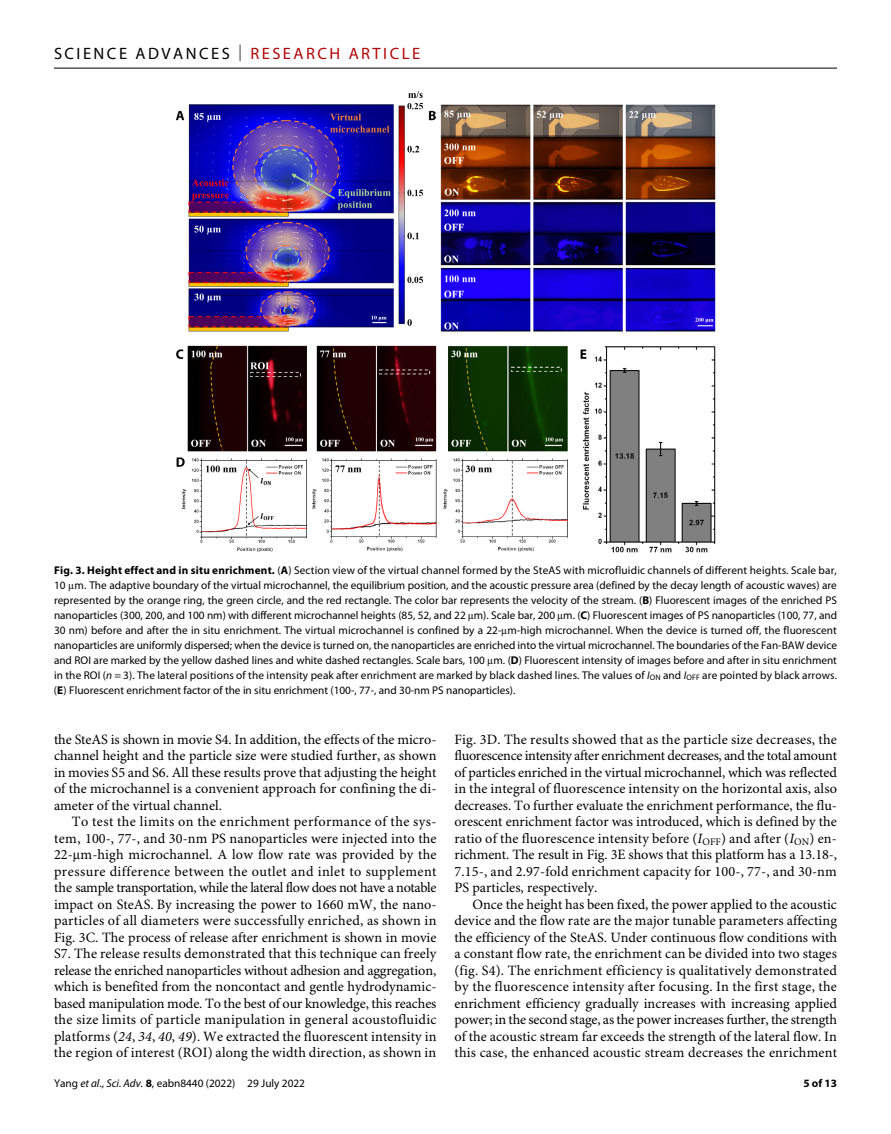
<style>
.page{position:relative;width:891px;height:1134px;background:#fff}
.page>*{position:absolute;margin:0;border:0;box-sizing:border-box;transform-origin:0 0}
.t1{font:16.5px "Myriad Pro";letter-spacing:.15em;color:#000}
.t2{font:14.25px/16.5px "Minion Pro";letter-spacing:.01em;color:#000;text-align:justify}
.t3{font:11.25px/15px "Myriad Pro";color:#000;text-align:justify}
.t4{font:700 11.25px "Myriad Pro";color:#000}
.s1{font-weight:300}
.s2{color:#b10508}
.s3{font-weight:700}
.s4{font-style:italic}
</style>
<div class="page">
<hr style="left:54px;top:68px;width:783px;height:1px;background:#000">
<img style="left:176px;top:91px;width:540px;height:461px">
<p class="t1" style="left:54px;top:40px;width:368px">SCIENCE ADVANCES <span class="s1">|</span> <span class="s2">RESEARCH ARTICLE</span></p>
<p class="t3" style="left:54px;top:563px;width:785px"><span class="s3">Fig. 3. Height effect and in situ enrichment.</span> (<span class="s3">A</span>) Section view of the virtual channel formed by the SteAS with microfluidic channels of different heights. Scale bar, 10 m. The adaptive boundary of the virtual microchannel, the equilibrium position, and the acoustic pressure area (defined by the decay length of acoustic waves) are represented by the orange ring, the green circle, and the red rectangle. The color bar represents the velocity of the stream. (<span class="s3">B</span>) Fluorescent images of the enriched PS nanoparticles (300, 200, and 100 nm) with different microchannel heights (85, 52, and 22 m). Scale bar, 200 m. (<span class="s3">C</span>) Fluorescent images of PS nanoparticles (100, 77, and 30 nm) before and after the in situ enrichment. The virtual microchannel is confined by a 22- m-high microchannel. When the device is turned off, the fluorescent nanoparticles are uniformly dispersed; when the device is turned on, the nanoparticles are enriched into the virtual microchannel. The boundaries of the Fan-BAW device and ROI are marked by the yellow dashed lines and white dashed rectangles. Scale bars, 100 m. (<span class="s3">D</span>) Fluorescent intensity of images before and after in situ enrichment in the ROI (<span class="s4">n</span> = 3). The lateral positions of the intensity peak after enrichment are marked by black dashed lines. The values of <span class="s4">I</span><sub>ON</sub> and <span class="s4">I</span><sub>OFF</sub> are pointed by black arrows. (<span class="s3">E</span>) Fluorescent enrichment factor of the in situ enrichment (100-, 77-, and 30-nm PS nanoparticles).</p>
<p class="t2" style="left:54px;top:732px;width:384px">the SteAS is shown in movie S4. In addition, the effects of the micro&shy;channel height and the particle size were studied further, as shown in movies S5 and S6. All these results prove that adjusting the height of the microchannel is a convenient approach for confining the di&shy;ameter of the virtual channel.</p>
<p class="t2" style="left:54px;top:815px;width:384px;text-align:left;text-indent:18px">To test the limits on the enrichment performance of the sys&shy;tem, 100-, 77-, and 30-nm PS nanoparticles were injected into the 22- m-high microchannel. A low flow rate was provided by the pressure difference between the outlet and inlet to supplement the sample transportation, while the lateral flow does not have a notable impact on SteAS. By increasing the power to 1660 mW, the nano&shy;particles of all diameters were successfully enriched, as shown in Fig. 3C. The process of release after enrichment is shown in movie S7. The release results demonstrated that this technique can freely release the enriched nanoparticles without adhesion and aggregation, which is benefited from the noncontact and gentle hydrodynamic-- based manipulation mode. To the best of our knowledge, this reaches the size limits of particle manipulation in general acoustofluidic platforms (<span class="s4">24</span>, <span class="s4">34</span>, <span class="s4">40</span>, <span class="s4">49</span>). We extracted the fluorescent intensity in the region of interest (ROI) along the width direction, as shown in</p>
<p class="t3" style="left:54px;top:1076px;width:252px">Yang <span class="s4">et al</span>., <span class="s4">Sci. Adv.</span> <span class="s3">8</span>, eabn8440 (2022) 29 July 2022</p>
<p class="t2" style="left:454px;top:732px;width:384px">Fig. 3D. The results showed that as the particle size decreases, the fluorescence intensity after enrichment decreases, and the total amount of particles enriched in the virtual microchannel, which was reflected in the integral of fluorescence intensity on the horizontal axis, also decreases. To further evaluate the enrichment performance, the flu&shy;orescent enrichment factor was introduced, which is defined by the ratio of the fluorescence intensity before (<span class="s4">I</span><sub>OFF</sub>) and after (<span class="s4">I</span><sub>ON</sub>) en&shy;richment. The result in Fig. 3E shows that this platform has a 13.18-, 7.15-, and 2.97-fold enrichment capacity for 100-, 77-, and 30-nm PS particles, respectively.</p>
<p class="t2" style="left:455px;top:897px;width:384px;text-indent:18px">Once the height has been fixed, the power applied to the acoustic device and the flow rate are the major tunable parameters affecting the efficiency of the SteAS. Under continuous flow conditions with a constant flow rate, the enrichment can be divided into two stages (fig. S4). The enrichment efficiency is qualitatively demonstrated by the fluorescence intensity after focusing. In the first stage, the enrichment efficiency gradually increases with increasing applied power; in the second stage, as the power increases further, the strength of the acoustic stream far exceeds the strength of the lateral flow. In this case, the enhanced acoustic stream decreases the enrichment</p>
<p class="t4" style="left:803px;top:1074px;width:35px">5 of 13</p>
</div>
